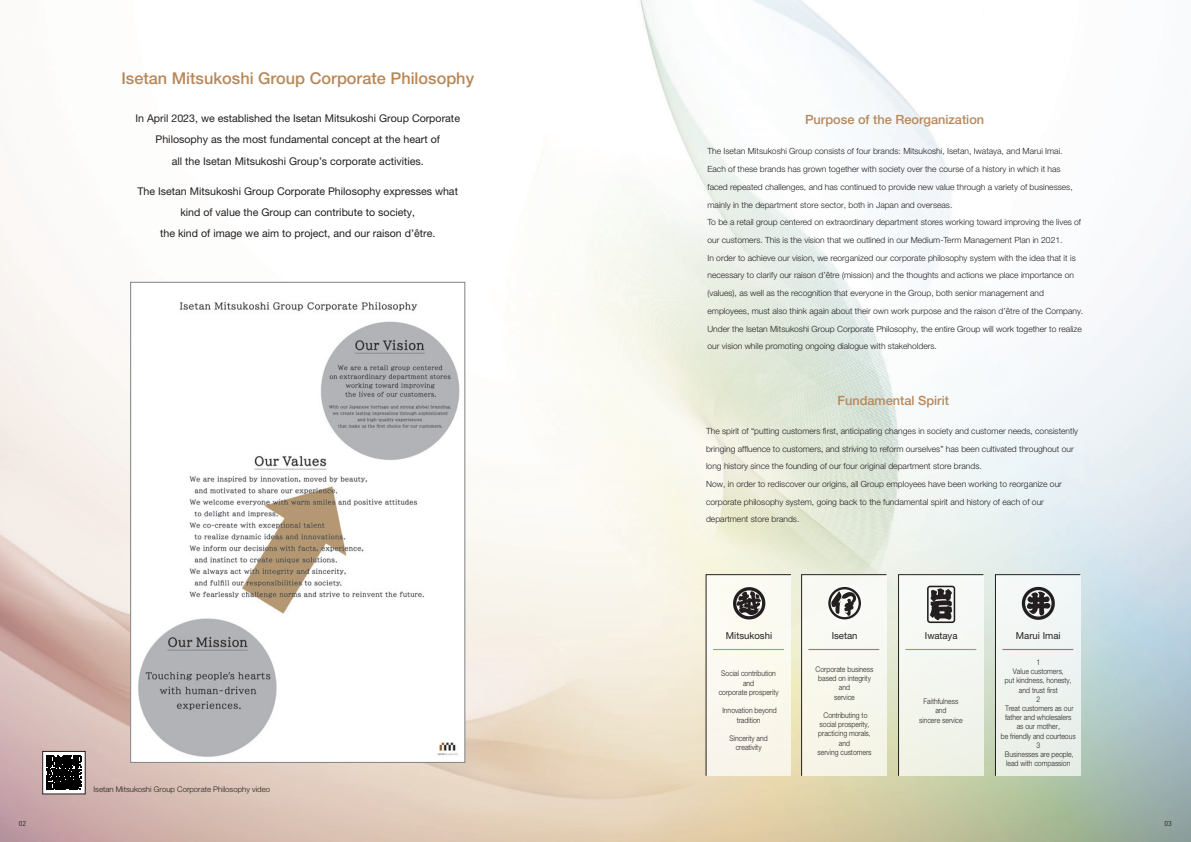
<style>
.page{position:relative;width:1191px;height:842px;background:#fff}
.page>*{position:absolute;margin:0;border:0;box-sizing:border-box;transform-origin:0 0}
.t1{font:500 16.3px "Helvetica Neue LT Std";color:#b98758}
.t2{font:500 12.8px "Helvetica Neue LT Std";color:#b98758}
.t3{font:10.6px/21.3px "Helvetica Neue LT Std";color:#231f20;text-align:center}
.t4{font:9.6px "Helvetica Neue LT Std";color:#231f20}
.t5{font:300 8.5px/17.7px "Helvetica Neue LT Std";color:#231f20}
.t6{font:300 7.8px/9.2px "Helvetica Neue LT Std";color:#231f20;text-align:center;scale:.88 1}
.t7{font:300 7.8px "Helvetica Neue LT Std";color:#231f20}
.t8{font:7.1px "DIN Pro";color:#231f20}
</style>
<div class="page">
<img style="left:0;top:0;width:1191px;height:842px">
<img style="left:132px;top:291px;width:331px;height:470px">
<div style="left:130px;top:282px;width:335px;height:481px;border:1px solid #7d8082"></div>
<svg style="left:706px;top:574px;width:85px;height:202px"></svg>
<svg style="left:801px;top:574px;width:85px;height:202px"></svg>
<svg style="left:898px;top:574px;width:85px;height:202px"></svg>
<svg style="left:995px;top:574px;width:85px;height:202px"></svg>
<hr style="left:713px;top:649px;width:71px;height:1px;background:#8cb060">
<hr style="left:808px;top:649px;width:71px;height:1px;background:#509e81">
<hr style="left:905px;top:649px;width:71px;height:1px;background:#cf8d29">
<hr style="left:1002px;top:649px;width:71px;height:1px;background:#a36d79">
<svg style="left:45px;top:753px;width:38px;height:39px"></svg>
<svg style="left:47px;top:755px;width:34px;height:35px"></svg>
<h1 class="t1" style="left:121px;top:69px;width:354px">Isetan Mitsukoshi Group Corporate Philosophy</h1>
<p class="t3" style="left:135px;top:108px;width:326px">In April 2023, we established the Isetan Mitsukoshi Group Corporate<br>Philosophy as the most fundamental concept at the heart of<br>all the Isetan Mitsukoshi Group’s corporate activities.</p>
<p class="t3" style="left:137px;top:180px;width:322px">The Isetan Mitsukoshi Group Corporate Philosophy expresses what kind of value the Group can contribute to society,<br>the kind of image we aim to project, and our raison d’être.</p>
<p class="t7" style="left:94px;top:785px;width:178px">Isetan Mitsukoshi Group Corporate Philosophy video</p>
<h2 class="t2" style="left:805px;top:112px;width:181px">Purpose of the Reorganization</h2>
<p class="t5" style="left:707px;top:142px;width:377px">The Isetan Mitsukoshi Group consists of four brands: Mitsukoshi, Isetan, Iwataya, and Marui Imai.<br>Each of these brands has grown together with society over the course of a history in which it has<br>faced repeated challenges, and has continued to provide new value through a variety of businesses, mainly in the department store sector, both in Japan and overseas.<br>To be a retail group centered on extraordinary department stores working toward improving the lives of our customers. This is the vision that we outlined in our Medium-Term Management Plan in 2021.<br>In order to achieve our vision, we reorganized our corporate philosophy system with the idea that it is necessary to clarify our raison d’être (mission) and the thoughts and actions we place importance on (values), as well as the recognition that everyone in the Group, both senior management and employees, must also think again about their own work purpose and the raison d’être of the Company.<br>Under the Isetan Mitsukoshi Group Corporate Philosophy, the entire Group will work together to realize our vision while promoting ongoing dialogue with stakeholders.</p>
<h2 class="t2" style="left:837px;top:393px;width:113px">Fundamental Spirit</h2>
<p class="t5" style="left:706px;top:422px;width:374px">The spirit of “putting customers first, anticipating changes in society and customer needs, consistently bringing affluence to customers, and striving to reform ourselves” has been cultivated throughout our long history since the founding of our four original department store brands.<br>Now, in order to rediscover our origins, all Group employees have been working to reorganize our corporate philosophy system, going back to the fundamental spirit and history of each of our department store brands.</p>
<p class="t4" style="left:726px;top:630px;width:48px">Mitsukoshi</p>
<p class="t4" style="left:831px;top:630px;width:27px">Isetan</p>
<p class="t4" style="left:925px;top:630px;width:34px">Iwataya</p>
<p class="t4" style="left:1016px;top:630px;width:46px">Marui Imai</p>
<p class="t6" style="left:718px;top:669px;width:70px">Social contribution and<br>corporate prosperity</p>
<p class="t6" style="left:722px;top:706px;width:63px">Innovation beyond tradition</p>
<p class="t6" style="left:729px;top:733px;width:45px">Sincerity and creativity</p>
<p class="t6" style="left:1001px;top:657px;width:87px">1<br>Value customers,<br>put kindness, honesty, and trust first<br>2<br>Treat customers as our father and wholesalers as our mother,<br>be friendly and courteous<br>3<br>Businesses are people, lead with compassion</p>
<p class="t6" style="left:815px;top:664px;width:67px">Corporate business based on integrity and<br>service</p>
<p class="t6" style="left:817px;top:710px;width:63px">Contributing to social prosperity, practicing morals, and<br>serving customers</p>
<p class="t6" style="left:919px;top:696px;width:51px">Faithfulness and<br>sincere service</p>
<p class="t8" style="left:19px;top:819px;width:9px">02</p>
<p class="t8" style="left:1164px;top:819px;width:9px">03</p>
</div>
